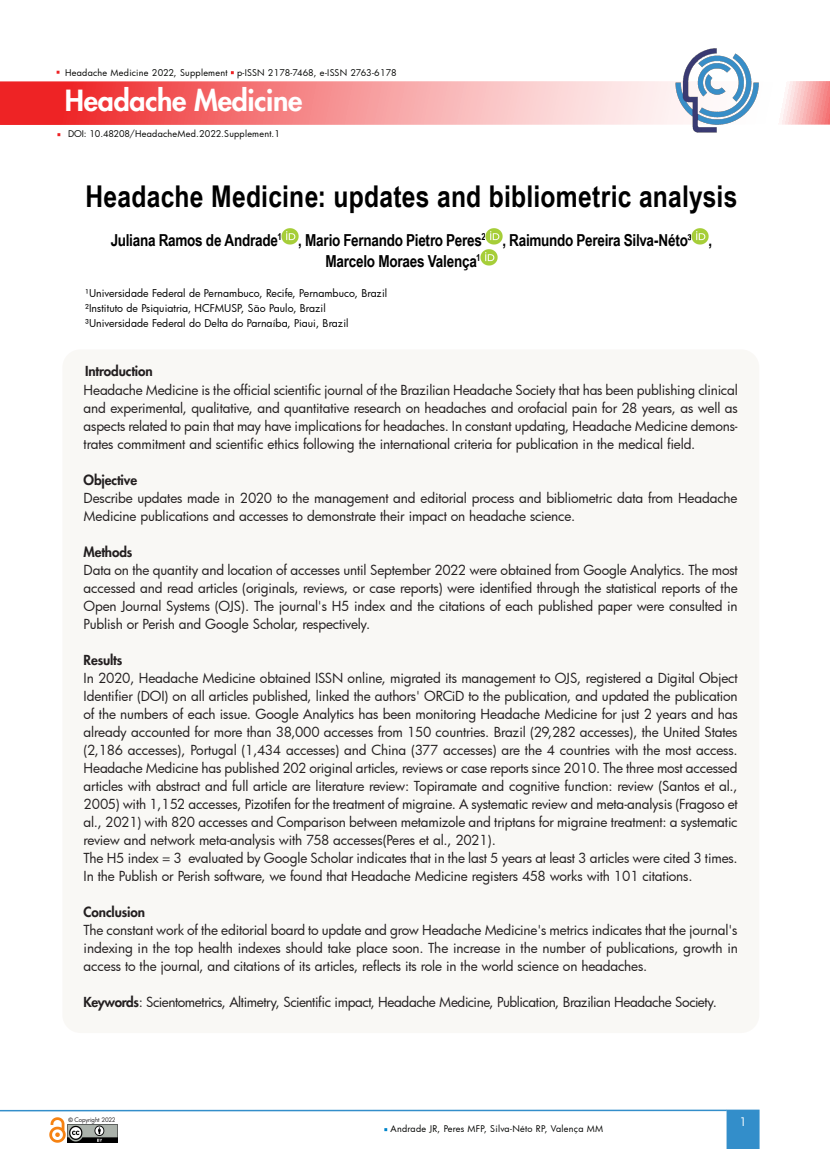
<style>
.page{position:relative;width:830px;height:1149px;background:#fff}
.page>*{position:absolute;margin:0;border:0;box-sizing:border-box;transform-origin:0 0}
.t1{font:700 30px "Arial Narrow";letter-spacing:.01em;color:#000}
.t2{font:800 28.5px "Futura";letter-spacing:-.01em;color:#fff}
.t3{font:700 16.5px "Arial Narrow";letter-spacing:-.015em;color:#000}
.texto{font:13.5px/18px "Futura";letter-spacing:-.015em;color:#231f20;text-align:justify}
.texto-2{font:800 13.5px "Futura";letter-spacing:-.01em;color:#231f20}
.t4{font:11.55px "Futura";color:#fff}
.texto-3{font:10.5px "Futura";letter-spacing:.005em;color:#000}
.t5{font:9px "Futura";letter-spacing:.03em;color:#040503}
.t6{font:6px "Futura";letter-spacing:-.02em;color:#231f20}
.s1{font-style:inherit}
.s2{font-weight:800}
.s3{font-family:"Arial";font-weight:700}
</style>
<div class="page">
<svg style="left:0;top:81px;width:829px;height:44px;background:#f69394"></svg>
<svg style="left:726px;top:1109px;width:33px;height:39px"></svg>
<hr style="left:0;top:1109px;width:726px;height:1px;background:#338eca">
<img style="left:67px;top:1124px;width:50px;height:18px">
<img style="left:49px;top:1117px;width:17px;height:25px">
<img style="left:674px;top:48px;width:85px;height:85px">
<img style="left:281px;top:229px;width:17px;height:16px">
<img style="left:485px;top:229px;width:17px;height:16px">
<img style="left:691px;top:229px;width:17px;height:16px">
<img style="left:480px;top:250px;width:17px;height:16px">
<div style="left:62px;top:349px;width:697px;height:683px;background:#f9f8f5;border-radius:18px"></div>
<p class="t5" style="left:65px;top:66px;width:333px">Headache Medicine 2022, Supplement p-ISSN 2178-7468, e-ISSN 2763-6178</p>
<h2 class="t2" style="left:65px;top:83px;width:239px">Headache Medicine</h2>
<p class="t5" style="left:68px;top:127px;width:213px"><span class="s1">DOI: 10.48208/</span>HeadacheMed.2022.Supplement.1</p>
<p class="t1" style="left:85px;top:173px;width:653px">Headache Medicine: updates and bibliometric analysis</p>
<p class="t3" style="left:111px;top:227px;width:602px">Juliana Ramos de Andrade<sup>1</sup> , Mario Fernando Pietro Peres<sup>2</sup> , Raimundo Pereira Silva-Néto³ ,</p>
<p class="t3" style="left:325px;top:248px;width:156px">Marcelo Moraes Valença<sup>1</sup></p>
<p class="texto-3" style="left:85px;top:286px;width:303px">¹Universidade Federal de Pernambuco, Recife, Pernambuco, Brazil</p>
<p class="texto-3" style="left:85px;top:301px;width:242px">²Instituto de Psiquiatria, HCFMUSP, São Paulo, Brazil</p>
<p class="texto-3" style="left:85px;top:316px;width:265px">³Universidade Federal do Delta do Parnaíba, Piaui, Brazil</p>
<p class="texto-2" style="left:85px;top:363px;width:69px">Introduction</p>
<p class="texto" style="left:84px;top:380px;width:655px">Headache Medicine is the official scientific journal of the Brazilian Headache Society that has been publishing clinical and experimental, qualitative, and quantitative research on headaches and orofacial pain for 28 years, as well as aspects related to pain that may have implications for headaches. In constant updating, Headache Medicine demons&shy;trates commitment and scientific ethics following the international criteria for publication in the medical field.</p>
<p class="texto-2" style="left:84px;top:471px;width:55px">Objective</p>
<p class="texto" style="left:84px;top:488px;width:655px">Describe updates made in 2020 to the management and editorial process and bibliometric data from Headache<br>Medicine publications and accesses to demonstrate their impact on headache science.</p>
<p class="texto-2" style="left:84px;top:543px;width:50px">Methods</p>
<p class="texto" style="left:84px;top:560px;width:655px">Data on the quantity and location of accesses until September 2022 were obtained from Google Analytics. The most accessed and read articles (originals, reviews, or case reports) were identified through the statistical reports of the Open Journal Systems (OJS). The journal's H5 index and the citations of each published paper were consulted in Publish or Perish and Google Scholar, respectively.</p>
<p class="texto-2" style="left:84px;top:651px;width:40px">Results</p>
<p class="texto" style="left:84px;top:668px;width:655px">In 2020, Headache Medicine obtained ISSN online, migrated its management to OJS, registered a Digital Object Identifier (DOI) on all articles published, linked the authors' ORCiD to the publication, and updated the publication of the numbers of each issue. Google Analytics has been monitoring Headache Medicine for just 2 years and has already accounted for more than 38,000 accesses from 150 countries. Brazil (29,282 accesses), the United States (2,186 accesses), Portugal (1,434 accesses) and China (377 accesses) are the 4 countries with the most access.<br>Headache Medicine has published 202 original articles, reviews or case reports since 2010. The three most accessed articles with abstract and full article are literature review: Topiramate and cognitive function: review (Santos et al., 2005) with 1,152 accesses, Pizotifen for the treatment of migraine. A systematic review and meta-analysis (Fragoso et al., 2021) with 820 accesses and Comparison between metamizole and triptans for migraine treatment: a systematic review and network meta-analysis with 758 accesses(Peres et al., 2021).</p>
<p class="texto" style="left:84px;top:848px;width:655px">The H5 index = 3 evaluated by Google Scholar indicates that in the last 5 years at least 3 articles were cited 3 times.<br>In the Publish or Perish software, we found that Headache Medicine registers 458 works with 101 citations.</p>
<p class="texto-2" style="left:84px;top:903px;width:63px">Conclusion</p>
<p class="texto" style="left:84px;top:920px;width:655px">The constant work of the editorial board to update and grow Headache Medicine's metrics indicates that the journal's indexing in the top health indexes should take place soon. The increase in the number of publications, growth in access to the journal, and citations of its articles, reflects its role in the world science on headaches.</p>
<p class="texto" style="left:84px;top:992px;width:634px"><span class="s2">Keywords</span>: Scientometrics, Altimetry, Scientific impact, Headache Medicine, Publication, Brazilian Headache Society.</p>
<p class="t6" style="left:69px;top:1114px;width:49px"><span class="s3">©</span> Copyright 2022</p>
<p class="t5" style="left:390px;top:1122px;width:214px">Andrade JR, Peres MFP, Silva-Néto RP, Valença MM</p>
<p class="t4" style="left:739px;top:1113px;width:9px">1</p>
</div>
